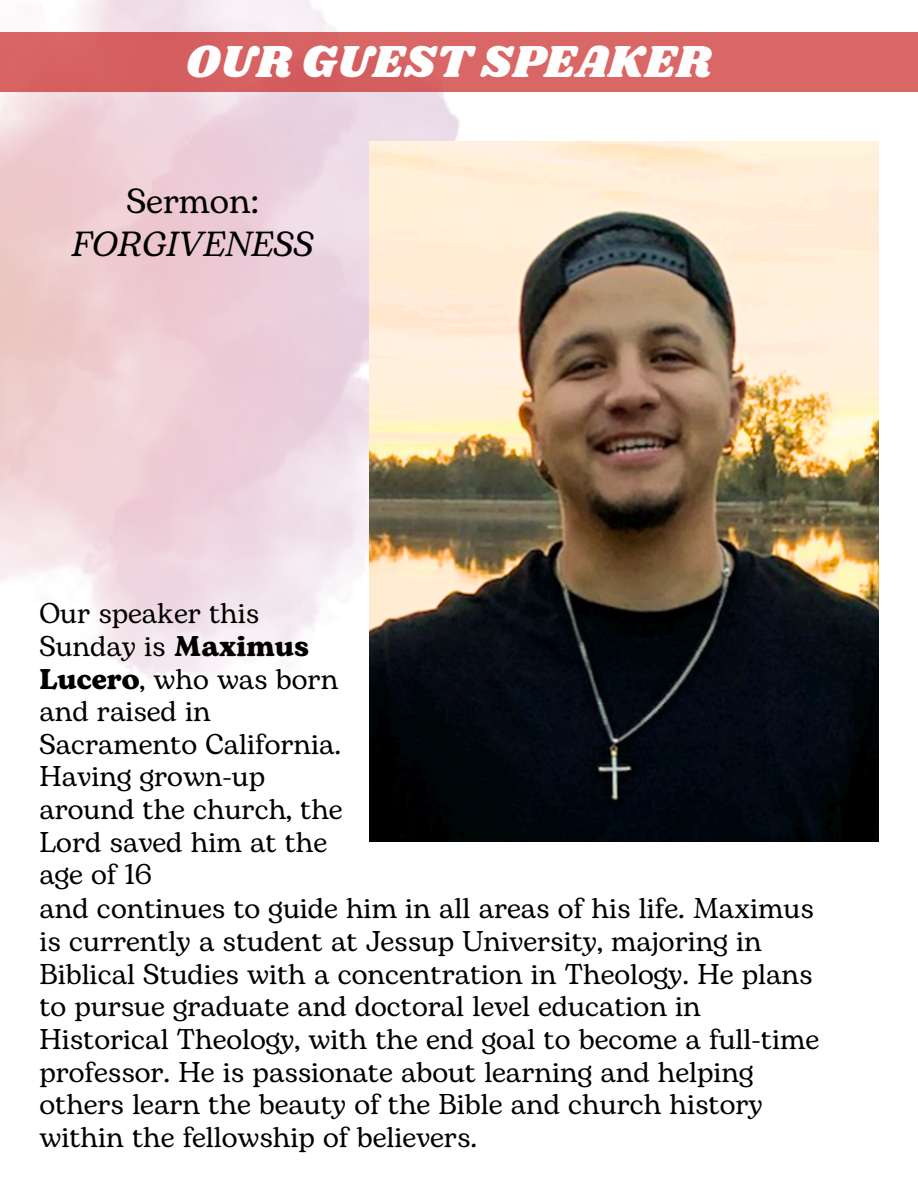
<style>
.page{position:relative;width:918px;height:1188px;background:#fff}
.page>*{position:absolute;margin:0;border:0;box-sizing:border-box;transform-origin:0 0}
.t1{font:46.5px "Shrikhand";color:#fefefe}
.t2{font:italic 34.8px/42.9px "Bogart";color:#000;text-align:center}
.t3{font:28.5px/32.7px "Bogart";color:#000}
.s1{font-style:normal}
.s2{font-weight:700}
</style>
<div class="page">
<img style="left:0;top:0;width:459px;height:682px">
<img style="left:370px;top:142px;width:508px;height:699px">
<div style="left:0;top:32px;width:918px;height:60px;background:#d96766"></div>
<h2 class="t1" style="left:186px;top:29px;width:527px">OUR GUEST SPEAKER</h2>
<h1 class="t2" style="left:72px;top:181px;width:243px"><span class="s1">Sermon:<br></span>FORGIVENESS</h1>
<p class="t3" style="left:39px;top:598px;width:305px">Our speaker this<br>Sunday is <span class="s2">Maximus<br>Lucero</span>, who was born and raised in<br>Sacramento California.<br>Having grown-up around the church, the<br>Lord saved him at the age of 16</p>
<p class="t3" style="left:39px;top:894px;width:781px">and continues to guide him in all areas of his life. Maximus is currently a student at Jessup University, majoring in Biblical Studies with a concentration in Theology. He plans to pursue graduate and doctoral level education in Historical Theology, with the end goal to become a full-time professor. He is passionate about learning and helping others learn the beauty of the Bible and church history within the fellowship of believers.</p>
</div>
